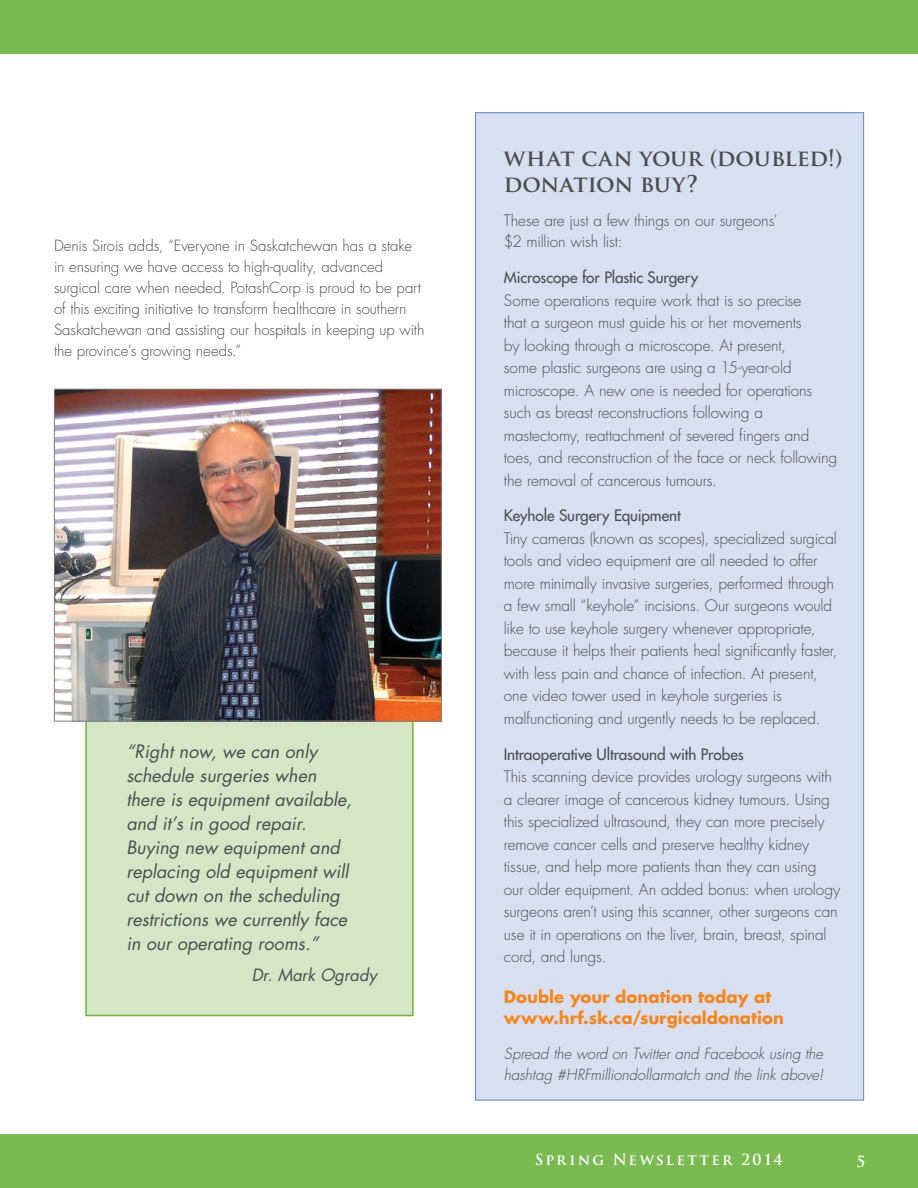
<style>
.page{position:relative;width:918px;height:1188px;background:#fff}
.page>*{position:absolute;margin:0;border:0;box-sizing:border-box;transform-origin:0 0}
.t1{font:700 22.5px/25.5px "Trajan Pro";color:#4d4d4f}
.t2{font:italic 18px/24px "Futura";color:#4d4d4f}
.t3{font:700 16.5px/21px "Futura";color:#f6871f}
.t4{font:italic 16.5px "Futura";color:#4d4d4f}
.t5{font:300 15.3px/22.5px "Futura";letter-spacing:-.005em;color:#4d4d4f}
.t6{font:15.3px "Futura";letter-spacing:-.005em;color:#4d4d4f}
.t7{font:300 15px/21px "Futura";letter-spacing:-.01em;color:#4d4d4f}
.t8{font:italic 300 15px/21px "Futura";letter-spacing:-.005em;color:#4d4d4f}
.t9{font:700 15px "Trajan Pro";letter-spacing:.13em;color:#fff}
</style>
<div class="page">
<div style="left:0;top:1135px;width:918px;height:53px;background:#7aba52"></div>
<div style="left:0;top:0;width:918px;height:54px;background:#7aba52"></div>
<div style="left:85px;top:711px;width:329px;height:305px;background:#d5e6c6;border:2px solid #6cb33f"></div>
<img style="left:56px;top:391px;width:384px;height:329px">
<div style="left:54px;top:389px;width:388px;height:333px;border:1px solid #7e8083"></div>
<div style="left:475px;top:112px;width:389px;height:989px;background:#d8dff1;border:1px solid #5a87c6"></div>
<p class="t7" style="left:54px;top:235px;width:372px">Denis Sirois adds, “Everyone in Saskatchewan has a stake in ensuring we have access to high-quality, advanced surgical care when needed. PotashCorp is proud to be part of this exciting initiative to transform healthcare in southern Saskatchewan and assisting our hospitals in keeping up with the province’s growing needs.”</p>
<p class="t2" style="left:126px;top:740px;width:227px">“Right now, we can only schedule surgeries when there is equipment available, and it’s in good repair.<br>Buying new equipment and replacing old equipment will cut down on the scheduling restrictions we currently face in our operating rooms.”</p>
<p class="t4" style="left:252px;top:964px;width:127px">Dr. Mark Ogrady</p>
<h1 class="t1" style="left:504px;top:146px;width:340px">what can your (doubled!) donation buy?</h1>
<p class="t5" style="left:504px;top:210px;width:275px;line-height:21px">These are just a few things on our surgeons’ $2 million wish list:</p>
<p class="t6" style="left:504px;top:267px;width:196px">Microscope for Plastic Surgery</p>
<p class="t5" style="left:504px;top:289px;width:335px">Some operations require work that is so precise<br>that a surgeon must guide his or her movements<br>by looking through a microscope. At present,<br>some plastic surgeons are using a 15-year-old microscope. A new one is needed for operations such as breast reconstructions following a mastectomy, reattachment of severed fingers and toes, and reconstruction of the face or neck following the removal of cancerous tumours.</p>
<p class="t6" style="left:504px;top:506px;width:178px">Keyhole Surgery Equipment</p>
<p class="t5" style="left:504px;top:527px;width:335px">Tiny cameras (known as scopes), specialized surgical tools and video equipment are all needed to offer more minimally invasive surgeries, performed through a few small “keyhole” incisions. Our surgeons would like to use keyhole surgery whenever appropriate, because it helps their patients heal significantly faster, with less pain and chance of infection. At present, one video tower used in keyhole surgeries is malfunctioning and urgently needs to be replaced.</p>
<p class="t6" style="left:504px;top:744px;width:241px">Intraoperative Ultrasound with Probes</p>
<p class="t5" style="left:504px;top:765px;width:338px">This scanning device provides urology surgeons with a clearer image of cancerous kidney tumours. Using this specialized ultrasound, they can more precisely remove cancer cells and preserve healthy kidney tissue, and help more patients than they can using<br>our older equipment. An added bonus: when urology surgeons aren’t using this scanner, other surgeons can use it in operations on the liver, brain, breast, spinal cord, and lungs.</p>
<p class="t3" style="left:504px;top:986px;width:282px">Double your donation today at www.hrf.sk.ca/surgicaldonation</p>
<p class="t8" style="left:504px;top:1043px;width:321px">Spread the word on Twitter and Facebook using the hashtag #HRFmilliondollarmatch and the link above!</p>
<p class="t9" style="left:535px;top:1150px;width:249px">Spring Newsletter 2014</p>
<p class="t9" style="left:857px;top:1152px;width:10px">5</p>
</div>
